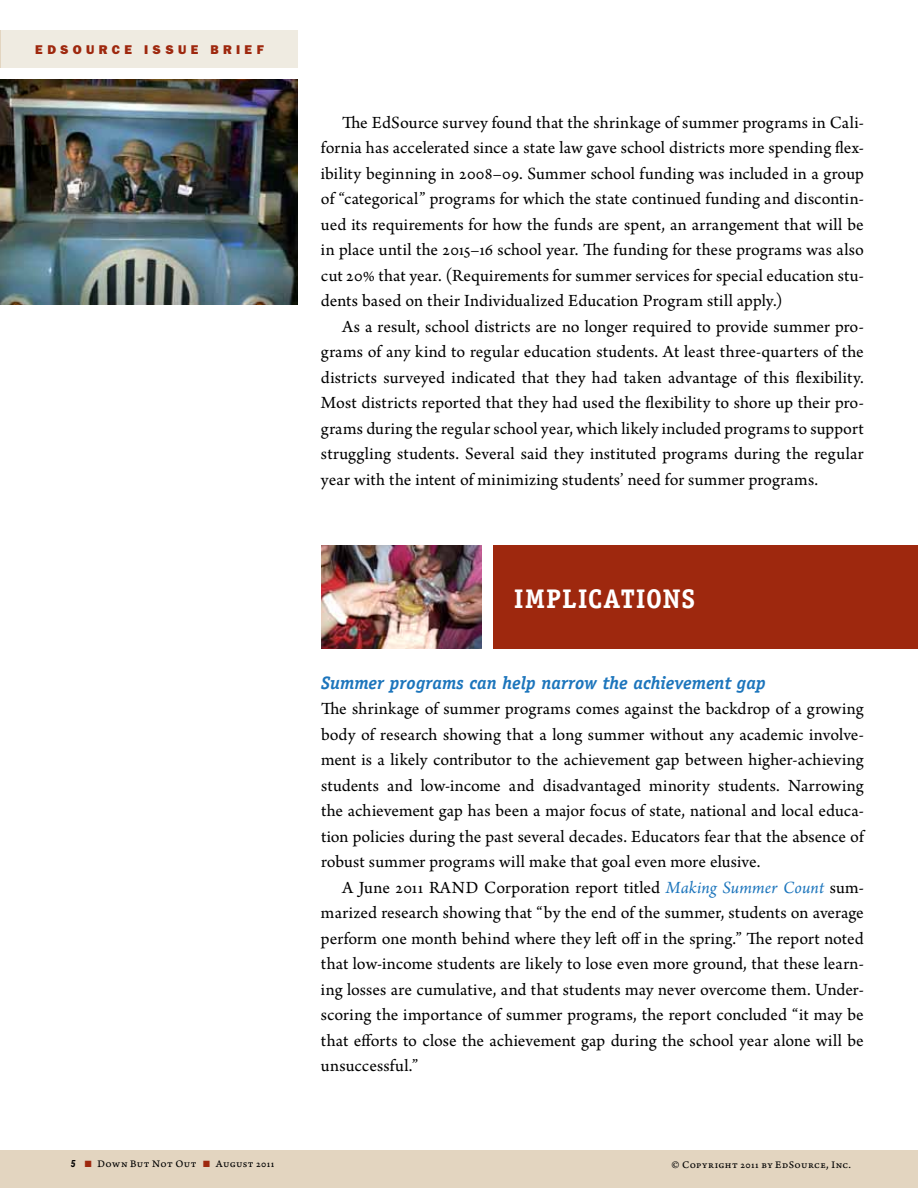
<style>
.page{position:relative;width:918px;height:1188px;background:#fff}
.page>*{position:absolute;margin:0;border:0;box-sizing:border-box;transform-origin:0 0}
.t1{font:700 27px "Officina Serif";letter-spacing:.035em;color:#fff}
.t2{font:18px/25.5px "Arno Pro";letter-spacing:.005em;color:#000;text-align:justify}
.t3{font:italic 700 18px "Officina Serif";color:#1c75bc}
.t4{font:800 12.75px "Franklin Gothic";letter-spacing:.335em;color:#9e280e}
.t5{font:10.5px "Arno Pro Caption";letter-spacing:.04em;color:#000}
.s1{font-style:italic;color:#1c75bc}
.s2{font-family:"Franklin Gothic Demi Cmpr Ital"}
.s3{color:#9e280e}
</style>
<div class="page">
<div style="left:1px;top:30px;width:297px;height:38px;background:#efebe1"></div>
<div style="left:1px;top:1151px;width:917px;height:37px;background:#e3d5c0"></div>
<img style="left:321px;top:546px;width:161px;height:103px">
<div style="left:493px;top:546px;width:425px;height:103px;background:#9e280e"></div>
<img style="left:0;top:80px;width:297px;height:224px">
<p class="t4" style="left:35px;top:42px;width:230px">EDSOUR CE ISSUE BRIEF</p>
<p class="t4" style="left:49px;top:42px;width:200px">EDSOUR CE SUMMARY</p>
<p class="t2" style="left:321px;top:110px;width:545px;text-indent:21px">The EdSource survey found that the shrinkage of summer programs in Cali&shy;fornia has accelerated since a state law gave school districts more spending flex&shy;ibility beginning in 2008–09. Summer school funding was included in a group of “categorical” programs for which the state continued funding and discontin&shy;ued its requirements for how the funds are spent, an arrangement that will be in place until the 2015–16 school year. The funding for these programs was also cut 20% that year. (Requirements for summer services for special education stu&shy;dents based on their Individualized Education Program still apply.)</p>
<p class="t2" style="left:321px;top:314px;width:545px;text-indent:21px">As a result, school districts are no longer required to provide summer pro&shy;grams of any kind to regular education students. At least three-quarters of the districts surveyed indicated that they had taken advantage of this flexibility.<br>Most districts reported that they had used the flexibility to shore up their pro&shy;grams during the regular school year, which likely included programs to support struggling students. Several said they instituted programs during the regular year with the intent of minimizing students’ need for summer programs.</p>
<h1 class="t1" style="left:514px;top:582px;width:183px">IMPLICATIONS</h1>
<p class="t3" style="left:321px;top:672px;width:446px">Summer programs can help narrow the achievement gap</p>
<p class="t2" style="left:321px;top:697px;width:545px">The shrinkage of summer programs comes against the backdrop of a growing body of research showing that a long summer without any academic involve&shy;ment is a likely contributor to the achievement gap between higher-achieving students and low-income and disadvantaged minority students. Narrowing the achievement gap has been a major focus of state, national and local educa&shy;tion policies during the past several decades. Educators fear that the absence of robust summer programs will make that goal even more elusive.</p>
<p class="t2" style="left:321px;top:875px;width:545px;text-indent:21px">A June 2011 RAND Corporation report titled <span class="s1">Making Summer Count</span> sum&shy;marized research showing that “by the end of the summer, students on average perform one month behind where they left off in the spring.” The report noted that low-income students are likely to lose even more ground, that these learn&shy;ing losses are cumulative, and that students may never overcome them. Under&shy;scoring the importance of summer programs, the report concluded “it may be that efforts to close the achievement gap during the school year alone will be unsuccessful.”</p>
<p class="t5" style="left:71px;top:1158px;width:205px"><span class="s2">5</span> <span class="s3">■</span> Down But Not Out <span class="s3">■</span> August 2011</p>
<p class="t5" style="left:672px;top:1158px;width:181px">© Copyright 2011 by EdSource, Inc.</p>
</div>
